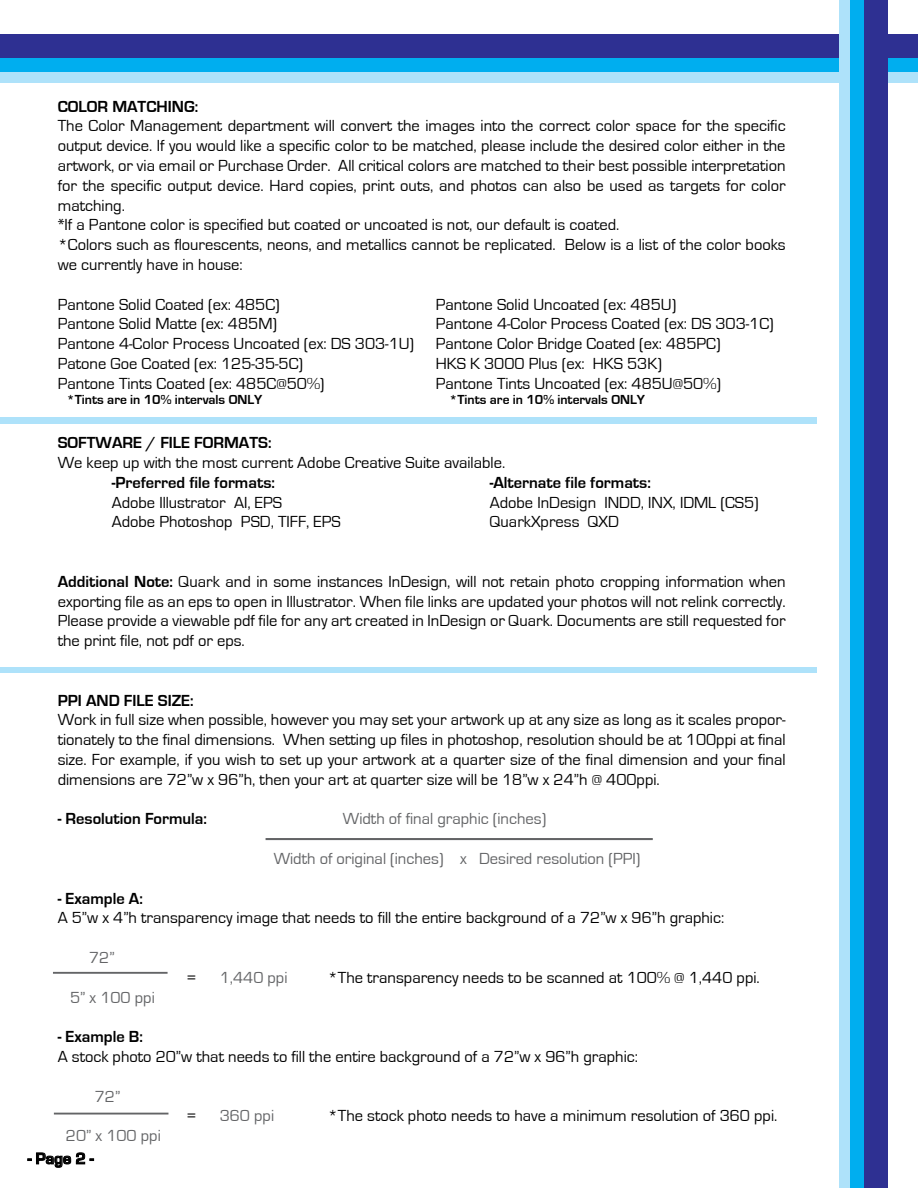
<style>
.page{position:relative;width:918px;height:1188px;background:#fff}
.page>*{position:absolute;margin:0;border:0;box-sizing:border-box;transform-origin:0 0}
.t1{font:16.5px/19.8px "Eurostile";color:#000;text-align:justify}
.t2{font:700 16.5px "Eurostile";color:#000}
.t3{font:16.5px "Eurostile";color:#636466}
.t4{font:700 13.5px "Eurostile";color:#000}
.s1{font-family:"News Gothic Std"}
.s2{font-weight:700}
</style>
<div class="page">
<hr style="left:266px;top:838px;width:387px;height:2px;background:#636466">
<hr style="left:53px;top:972px;width:115px;height:2px;background:#636466">
<hr style="left:54px;top:1113px;width:114px;height:2px;background:#636466">
<div style="left:0;top:48px;width:918px;height:35px;background:#aee2fa"></div>
<div style="left:0;top:37px;width:918px;height:35px;background:#00aeef"></div>
<div style="left:0;top:35px;width:918px;height:23px;background:#2e3092"></div>
<div style="left:839px;top:0;width:35px;height:1188px;background:#aee2fa"></div>
<div style="left:850px;top:0;width:35px;height:1188px;background:#00aeef"></div>
<div style="left:864px;top:0;width:23px;height:1188px;background:#2e3092"></div>
<svg style="left:28px;top:1152px;width:66px;height:16px"></svg>
<div style="left:0;top:417px;width:817px;height:6px;background:#aee2fa"></div>
<div style="left:0;top:667px;width:817px;height:6px;background:#aee2fa"></div>
<p class="t2" style="left:58px;top:97px;width:142px">COLOR MATCHING:</p>
<p class="t1" style="left:58px;top:117px;width:729px;text-align:left">The Color Management department will convert the images into the correct color space for the specific output device. If you would like a specific color to be matched, please include the desired color either in the artwork, or via email or Purchase Order. All critical colors are matched to their best possible interpretation for the specific output device. Hard copies, print outs, and photos can also be used as targets for color matching.<br><span class="s1">*</span>If a Pantone color is specified but coated or uncoated is not, our default is coated.<br>*Colors such as flourescents, neons, and metallics cannot be replicated. Below is a list of the color books we currently have in house:</p>
<p class="t1" style="left:58px;top:295px;width:224px">Pantone Solid Coated (ex: 485C)</p>
<p class="t1" style="left:436px;top:295px;width:242px">Pantone Solid Uncoated (ex: 485U)</p>
<p class="t1" style="left:58px;top:315px;width:221px">Pantone Solid Matte (ex: 485M)</p>
<p class="t1" style="left:436px;top:315px;width:340px">Pantone 4-Color Process Coated (ex: DS 303-1C)</p>
<p class="t1" style="left:58px;top:334px;width:358px">Pantone 4-Color Process Uncoated (ex: DS 303-1U)</p>
<p class="t1" style="left:436px;top:334px;width:286px">Pantone Color Bridge Coated (ex: 485PC)</p>
<p class="t1" style="left:58px;top:354px;width:247px">Patone Goe Coated (ex: 125-35-5C)</p>
<p class="t1" style="left:436px;top:354px;width:228px">HKS K 3000 Plus (ex: HKS 53K)</p>
<p class="t1" style="left:58px;top:374px;width:268px">Pantone Tints Coated (ex: 485C@50%)</p>
<p class="t1" style="left:436px;top:374px;width:287px">Pantone Tints Uncoated (ex: 485U@50%)</p>
<p class="t4" style="left:66px;top:392px;width:198px">*Tints are in 10% intervals ONLY</p>
<p class="t4" style="left:449px;top:392px;width:198px">*Tints are in 10% intervals ONLY</p>
<p class="t2" style="left:58px;top:434px;width:215px">SOFTWARE / FILE FORMATS:</p>
<p class="t1" style="left:58px;top:453px;width:449px">We keep up with the most current Adobe Creative Suite available.</p>
<p class="t2" style="left:112px;top:473px;width:165px">-Preferred file formats:</p>
<p class="t2" style="left:490px;top:473px;width:163px">-Alternate file formats:</p>
<p class="t1" style="left:112px;top:493px;width:172px">Adobe Illustrator AI, EPS</p>
<p class="t1" style="left:490px;top:493px;width:271px">Adobe InDesign INDD, INX, IDML (CS5)</p>
<p class="t1" style="left:112px;top:513px;width:230px">Adobe Photoshop PSD, TIFF, EPS</p>
<p class="t1" style="left:490px;top:513px;width:131px">QuarkXpress QXD</p>
<p class="t1" style="left:58px;top:572px;width:729px"><span class="s2">Additional Note:</span> Quark and in some instances InDesign, will not retain photo cropping information when exporting file as an eps to open in Illustrator. When file links are updated your photos will not relink correctly.<br>Please provide a viewable pdf file for any art created in InDesign or Quark. Documents are still requested for the print file, not pdf or eps.</p>
<p class="t2" style="left:58px;top:691px;width:137px">PPI AND FILE SIZE:</p>
<p class="t1" style="left:58px;top:711px;width:729px">Work in full size when possible, however you may set your artwork up at any size as long as it scales propor&shy;tionately to the final dimensions. When setting up files in photoshop, resolution should be at 100ppi at final size. For example, if you wish to set up your artwork at a quarter size of the final dimension and your final dimensions are 72”w x 96”h, then your art at quarter size will be 18”w x 24”h @ 400ppi.</p>
<p class="t2" style="left:58px;top:810px;width:151px">- Resolution Formula:</p>
<p class="t3" style="left:343px;top:810px;width:205px">Width of final graphic (inches)</p>
<p class="t3" style="left:274px;top:850px;width:368px">Width of original (inches) x Desired resolution (PPI)</p>
<p class="t2" style="left:58px;top:889px;width:87px">- Example A:</p>
<p class="t1" style="left:58px;top:909px;width:668px">A 5”w x 4”h transparency image that needs to fill the entire background of a 72”w x 96”h graphic:</p>
<p class="t3" style="left:89px;top:949px;width:27px">72”</p>
<p class="t1" style="left:186px;top:968px;width:12px">=</p>
<p class="t3" style="left:220px;top:969px;width:69px">1,440 ppi</p>
<p class="t1" style="left:328px;top:968px;width:434px">*The transparency needs to be scanned at 100% @ 1,440 ppi.</p>
<p class="t3" style="left:70px;top:988px;width:86px">5” x 100 ppi</p>
<p class="t2" style="left:58px;top:1028px;width:87px">- Example B:</p>
<p class="t1" style="left:58px;top:1047px;width:582px">A stock photo 20”w that needs to fill the entire background of a 72”w x 96”h graphic:</p>
<p class="t3" style="left:95px;top:1087px;width:27px">72”</p>
<p class="t1" style="left:186px;top:1107px;width:12px">=</p>
<p class="t3" style="left:220px;top:1107px;width:56px">360 ppi</p>
<p class="t1" style="left:328px;top:1107px;width:451px">*The stock photo needs to have a minimum resolution of 360 ppi.</p>
<p class="t3" style="left:66px;top:1127px;width:96px">20” x 100 ppi</p>
<p class="t2" style="left:28px;top:1149px;width:67px">- Page 2 -</p>
</div>
